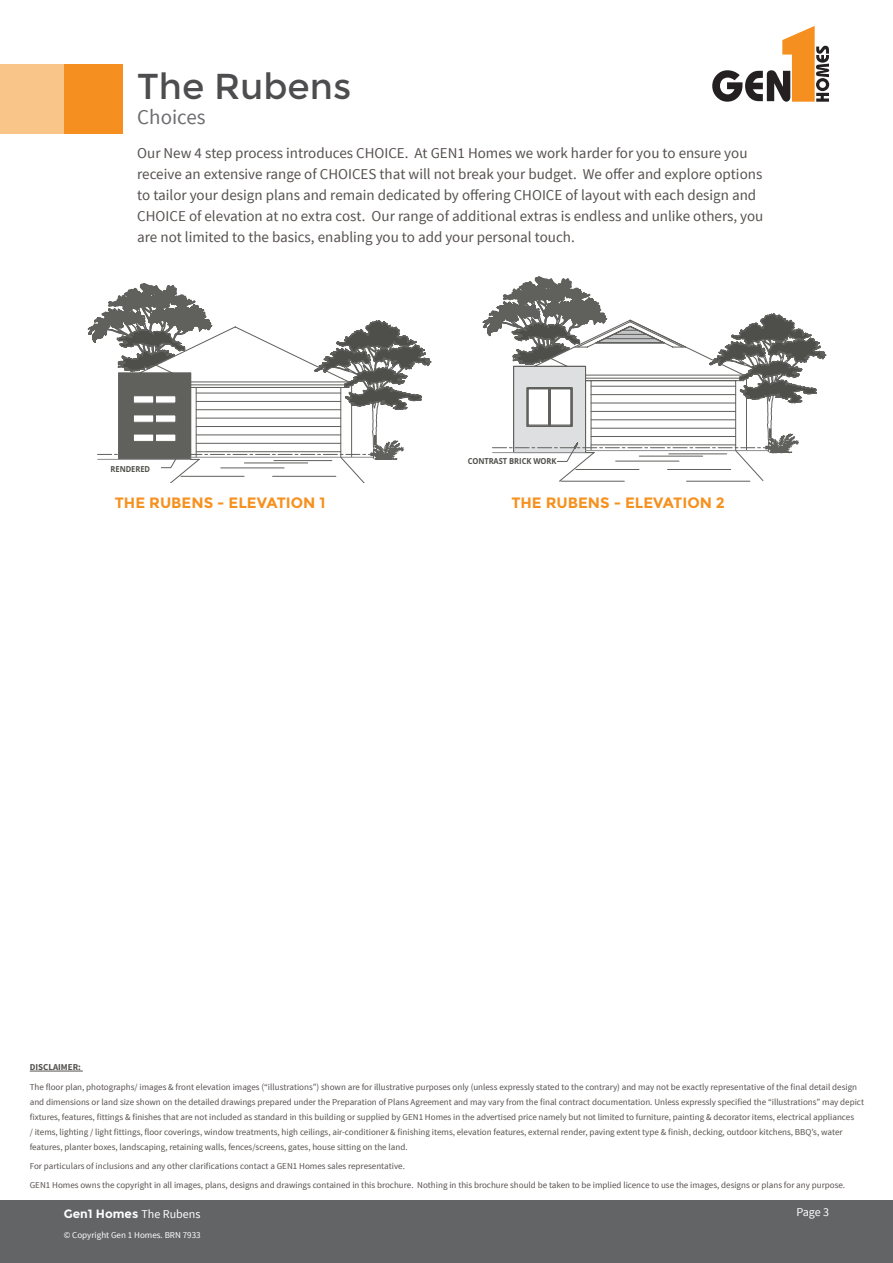
<style>
.page{position:relative;width:893px;height:1263px;background:#fff}
.page>*{position:absolute;margin:0;border:0;box-sizing:border-box;transform-origin:0 0}
.t1{font:36px "Montserrat";color:#4d4d4f}
.t2{font:21px "Source Sans Pro";color:#6d6e71}
.t3{font:15px/21px "Source Sans Pro";color:#56514f}
.t4{font:700 15px "Montserrat";color:#f6911f}
.t5{font:700 12px "Montserrat";color:#fff}
.t6{font:12px "Source Sans Pro";color:#fff}
.t7{font:9px/15px "Source Sans Pro";color:#56514f}
.t8{font:9px "Source Sans Pro";color:#fff}
.t9{font:700 9px "Source Sans Pro";color:#56514f}
.t10{font:700 8.25px "Open Sans";letter-spacing:-.005em;color:#4e4e4a;scale:.92 1}
.s1{font-family:"Source Sans Pro";font-weight:400}
</style>
<div class="page">
<div style="left:0;top:1200px;width:893px;height:63px;background:#636466"></div>
<svg style="left:712px;top:26px;width:117px;height:76px"></svg>
<div style="left:64px;top:64px;width:58px;height:69px;background:#f58f1f"></div>
<div style="left:0;top:64px;width:64px;height:69px;background:#f9c589"></div>
<svg style="left:88px;top:283px;width:343px;height:200px"></svg>
<svg style="left:483px;top:276px;width:343px;height:205px"></svg>
<hr style="left:30px;top:1071px;width:53px;height:1px;background:#56514f">
<h1 class="t1" style="left:137px;top:65px;width:215px">The Rubens</h1>
<h2 class="t2" style="left:137px;top:104px;width:70px">Choices</h2>
<p class="t3" style="left:137px;top:143px;width:628px">Our New 4 step process introduces CHOICE. At GEN1 Homes we work harder for you to ensure you receive an extensive range of CHOICES that will not break your budget. We offer and explore options to tailor your design plans and remain dedicated by offering CHOICE of layout with each design and CHOICE of elevation at no extra cost. Our range of additional extras is endless and unlike others, you are not limited to the basics, enabling you to add your personal touch.</p>
<p class="t10" style="left:505px;top:172px;width:45px">RENDERED</p>
<p class="t10" style="left:111px;top:463px;width:45px">RENDERED</p>
<p class="t10" style="left:468px;top:456px;width:98px">CONTRAST BRICK WORK</p>
<h3 class="t4" style="left:115px;top:493px;width:212px">THE RUBENS - ELEVATION 1</h3>
<h3 class="t4" style="left:511px;top:493px;width:215px">THE RUBENS - ELEVATION 2</h3>
<p class="t9" style="left:30px;top:1061px;width:53px">DISCLAIMER:</p>
<p class="t7" style="left:30px;top:1079px;width:836px">The floor plan, photographs/ images &amp; front elevation images (“illustrations”) shown are for illustrative purposes only (unless expressly stated to the contrary) and may not be exactly representative of the final detail design and dimensions or land size shown on the detailed drawings prepared under the Preparation of Plans Agreement and may vary from the final contract documentation. Unless expressly specified the “illustrations” may depict fixtures, features, fittings &amp; finishes that are not included as standard in this building or supplied by GEN1 Homes in the advertised price namely but not limited to furniture, painting &amp; decorator items, electrical appliances<br>/ items, lighting / light fittings, floor coverings, window treatments, high ceilings, air-conditioner &amp; finishing items, elevation features, external render, paving extent type &amp; finish, decking, outdoor kitchens, BBQ’s, water features, planter boxes, landscaping, retaining walls, fences/screens, gates, house sitting on the land.</p>
<p class="t7" style="left:30px;top:1156px;width:817px;line-height:19.2px">For particulars of inclusions and any other clarifications contact a GEN1 Homes sales representative.<br>GEN1 Homes owns the copyright in all images, plans, designs and drawings contained in this brochure. Nothing in this brochure should be taken to be implied licence to use the images, designs or plans for any purpose.</p>
<h3 class="t5" style="left:64px;top:1207px;width:138px">Gen1 Homes <span class="s1">The Rubens</span></h3>
<h3 class="t6" style="left:796px;top:1204px;width:34px">Page 3</h3>
<p class="t8" style="left:64px;top:1229px;width:138px">© Copyright Gen 1 Homes. BRN 7933</p>
</div>
